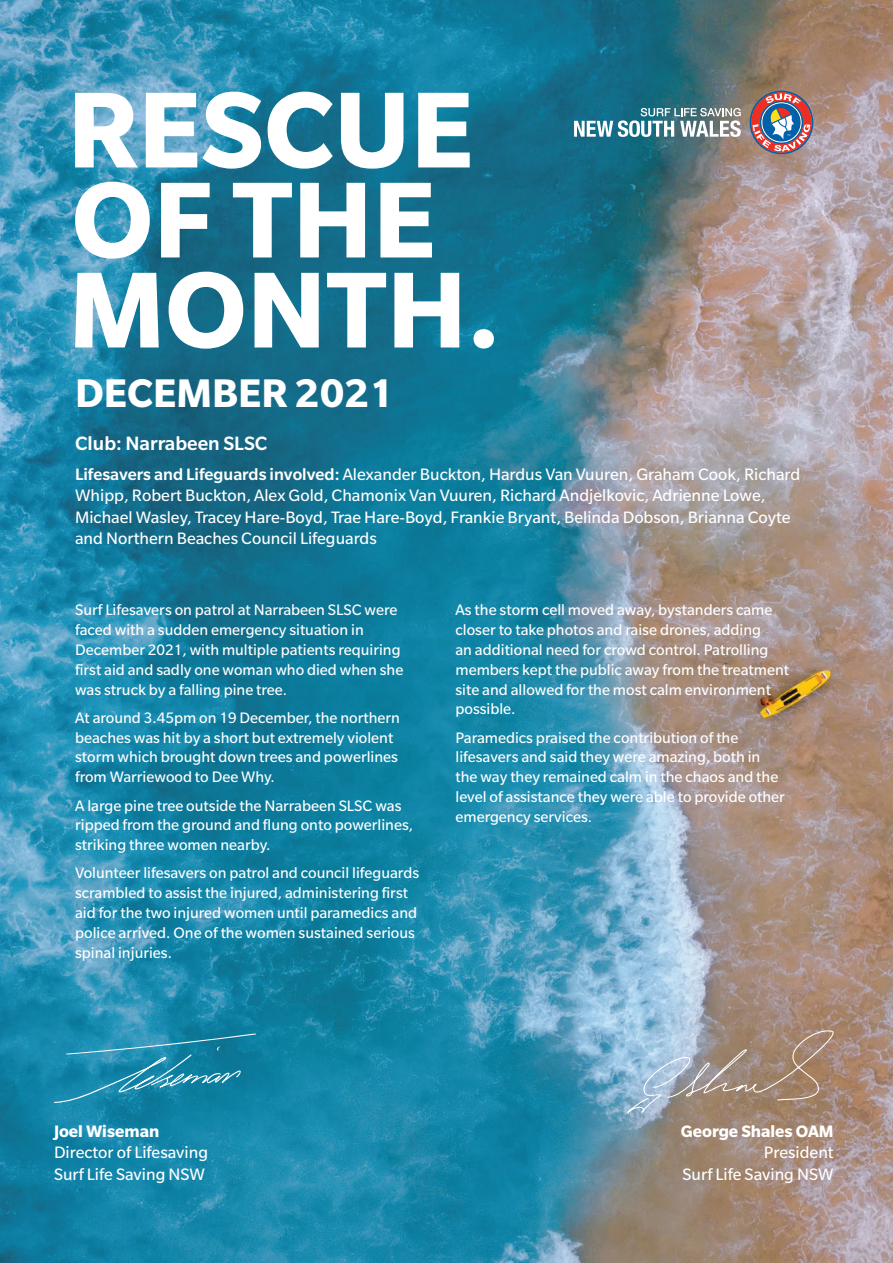
<style>
.page{position:relative;width:893px;height:1263px;background:#fff}
.page>*{position:absolute;margin:0;border:0;box-sizing:border-box;transform-origin:0 0}
.t1{font:700 43.5px "Slate Std";color:#fff}
.t2{font:500 21px "Slate Std";color:#fff}
.t3{font:18px/21.6px "Slate Std";color:#fff}
.t4{font:700 18px "Slate Std";color:#fff}
.t5{font:16.5px/19.8px "Slate Std";color:#fff}
.s1{font-weight:500}
</style>
<div class="page">
<img style="left:0;top:0;width:893px;height:1263px">
<svg style="left:75px;top:92px;width:395px;height:77px"></svg>
<svg style="left:75px;top:182px;width:357px;height:77px"></svg>
<svg style="left:75px;top:272px;width:419px;height:77px"></svg>
<svg style="left:54px;top:1033px;width:203px;height:70px;background:#228bac"></svg>
<svg style="left:611px;top:1027px;width:230px;height:162px;background:#9d938c"></svg>
<svg style="left:750px;top:91px;width:63px;height:63px;background:#987a86"></svg>
<svg style="left:574px;top:108px;width:167px;height:29px"></svg>
<p class="t1" style="left:75px;top:370px;width:320px">DECEMBER 2021</p>
<p class="t2" style="left:75px;top:432px;width:194px">Club: Narrabeen SLSC</p>
<p class="t3" style="left:75px;top:463px;width:727px"><span class="s1">Lifesavers and Lifeguards involved:</span> Alexander Buckton, Hardus Van Vuuren, Graham Cook, Richard Whipp, Robert Buckton, Alex Gold, Chamonix Van Vuuren, Richard Andjelkovic, Adrienne Lowe, Michael Wasley, Tracey Hare-Boyd, Trae Hare-Boyd, Frankie Bryant, Belinda Dobson, Brianna Coyte and Northern Beaches Council Lifeguards</p>
<p class="t5" style="left:75px;top:600px;width:330px">Surf Lifesavers on patrol at Narrabeen SLSC were faced with a sudden emergency situation in December 2021, with multiple patients requiring first aid and sadly one woman who died when she was struck by a falling pine tree.</p>
<p class="t5" style="left:75px;top:707px;width:326px">At around 3.45pm on 19 December, the northern beaches was hit by a short but extremely violent storm which brought down trees and powerlines from Warriewood to Dee Why.</p>
<p class="t5" style="left:75px;top:795px;width:340px">A large pine tree outside the Narrabeen SLSC was ripped from the ground and flung onto powerlines, striking three women nearby.</p>
<p class="t5" style="left:75px;top:863px;width:346px">Volunteer lifesavers on patrol and council lifeguards scrambled to assist the injured, administering first aid for the two injured women until paramedics and police arrived. One of the women sustained serious spinal injuries.</p>
<p class="t5" style="left:455px;top:600px;width:335px">As the storm cell moved away, bystanders came closer to take photos and raise drones, adding<br>an additional need for crowd control. Patrolling members kept the public away from the treatment site and allowed for the most calm environment possible.</p>
<p class="t5" style="left:455px;top:727px;width:331px">Paramedics praised the contribution of the lifesavers and said they were amazing, both in the way they remained calm in the chaos and the level of assistance they were able to provide other emergency services.</p>
<p class="t4" style="left:54px;top:1121px;width:107px">Joel Wiseman</p>
<p class="t3" style="left:54px;top:1141px;width:156px">Director of Lifesaving<br>Surf Life Saving NSW</p>
<p class="t4" style="left:681px;top:1121px;width:154px">George Shales OAM</p>
<p class="t3" style="left:683px;top:1141px;width:153px;text-align:right">President<br>Surf Life Saving NSW</p>
</div>
